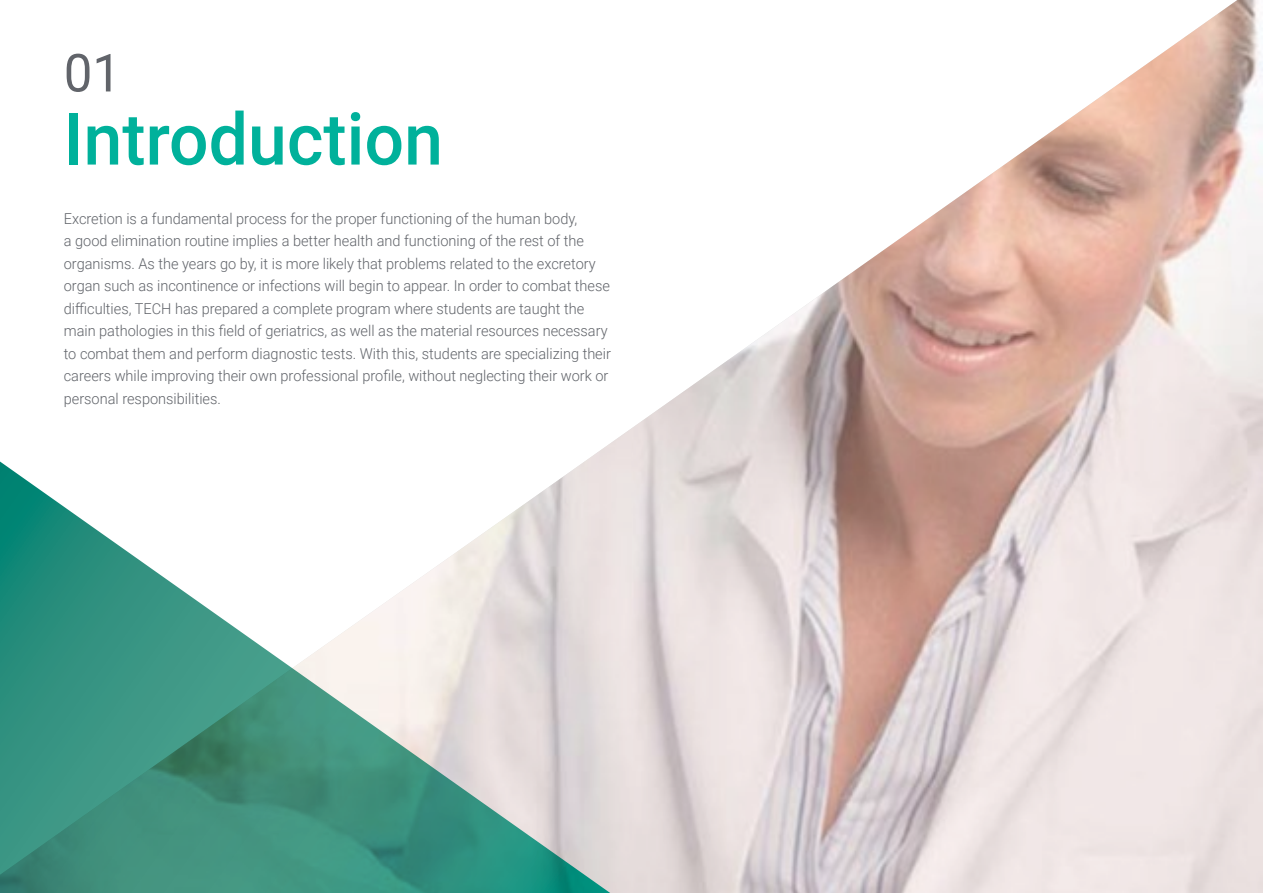
<style>
.page{position:relative;width:1263px;height:893px;background:#fff}
.page>*{position:absolute;margin:0;border:0;box-sizing:border-box;transform-origin:0 0}
.t1{font:500 72px "Roboto";color:#00b19b}
.t2{font:52.5px "Roboto";color:#61646a}
.t3{font:300 15px/22.5px "Roboto";color:#61646a}
</style>
<div class="page">
<img style="left:607px;top:0;width:656px;height:893px">
<svg style="left:0;top:446px;width:640px;height:447px"></svg>
<h2 class="t2" style="left:64px;top:36px;width:59px">01</h2>
<h1 class="t1" style="left:64px;top:89px;width:381px">Introduction</h1>
<p class="t3" style="left:64px;top:207px;width:549px">Excretion is a fundamental process for the proper functioning of the human body,<br>a good elimination routine implies a better health and functioning of the rest of the organisms. As the years go by, it is more likely that problems related to the excretory organ such as incontinence or infections will begin to appear. In order to combat these difficulties, TECH has prepared a complete program where students are taught the main pathologies in this field of geriatrics, as well as the material resources necessary to combat them and perform diagnostic tests. With this, students are specializing their careers while improving their own professional profile, without neglecting their work or personal responsibilities.</p>
</div>
